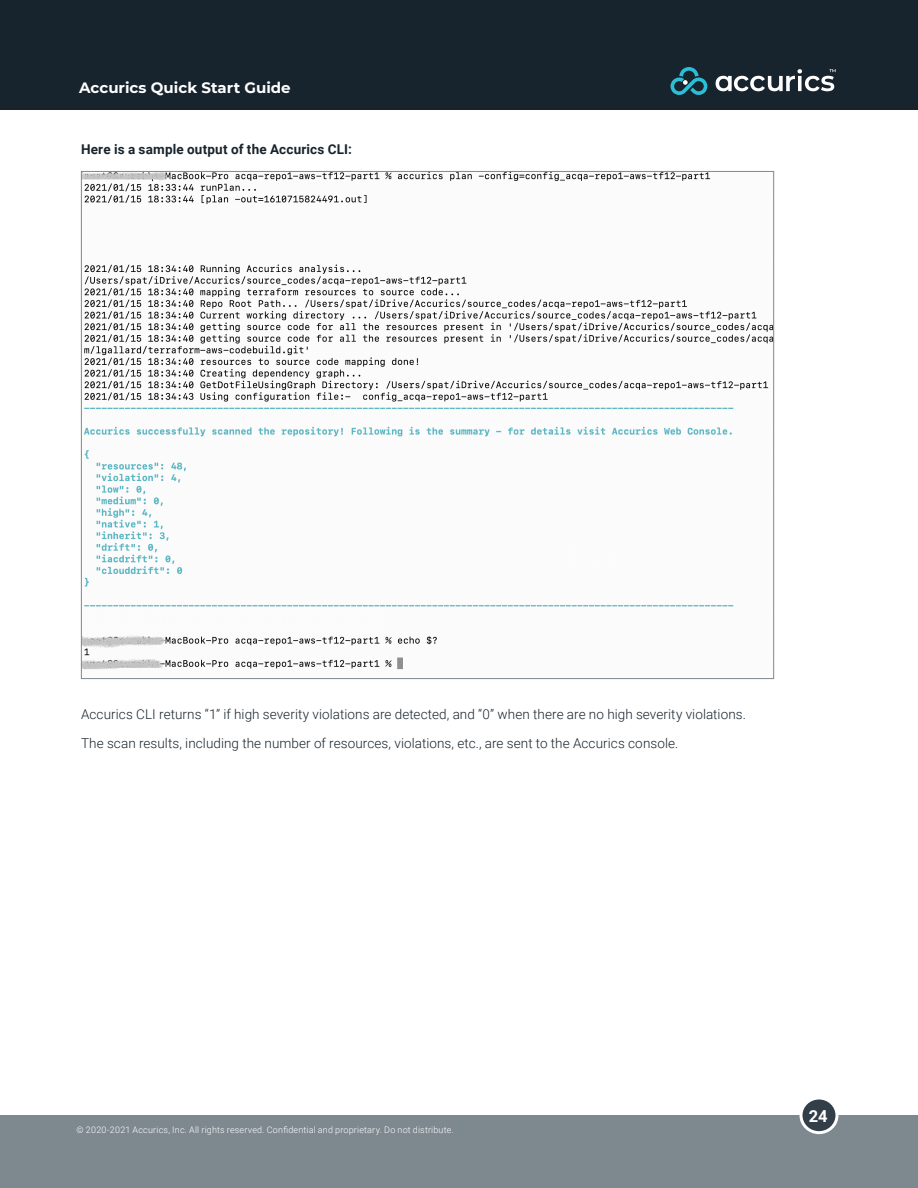
<style>
.page{position:relative;width:918px;height:1188px;background:#fff}
.page>*{position:absolute;margin:0;border:0;box-sizing:border-box;transform-origin:0 0}
.t1{font:700 16.5px "Roboto";color:#fff}
.t2{font:700 15px "Montserrat";color:#fff}
.BODY_COPY{font:300 13.5px "Roboto";letter-spacing:.005em;color:#18242d}
.BODY_COPY-2{font:700 13.5px "Roboto";letter-spacing:.015em;color:#18242d}
.t3{font:300 9px "Roboto";letter-spacing:.02em;color:#fff}
</style>
<div class="page">
<div style="left:0;top:0;width:918px;height:110px;background:#18242d"></div>
<svg style="left:716px;top:69px;width:120px;height:22px"></svg>
<svg style="left:671px;top:67px;width:36px;height:28px"></svg>
<div style="left:0;top:1115px;width:918px;height:73px;background:#7d888f"></div>
<div style="left:801px;top:1098px;width:36px;height:35px;background:#323f48;border-radius:50%"></div>
<div style="left:800px;top:1096px;width:38px;height:38px;border:3px solid #fff;border-radius:50%"></div>
<img style="left:83px;top:173px;width:689px;height:497px">
<p class="t2" style="left:79px;top:77px;width:213px">Accurics Quick Start Guide</p>
<p class="BODY_COPY-2" style="left:81px;top:140px;width:273px">Here is a sample output of the Accurics CLI:</p>
<p class="BODY_COPY" style="left:81px;top:705px;width:667px">Accurics CLI returns “1” if high severity violations are detected, and “0” when there are no high severity violations.</p>
<p class="BODY_COPY" style="left:81px;top:733px;width:599px">The scan results, including the number of resources, violations, etc., are sent to the Accurics console.</p>
<p class="t3" style="left:76px;top:1124px;width:379px">© 2020-2021 Accurics, Inc. All rights reserved. Confidential and proprietary. Do not distribute.</p>
<p class="t1" style="left:809px;top:1104px;width:20px">24</p>
</div>
